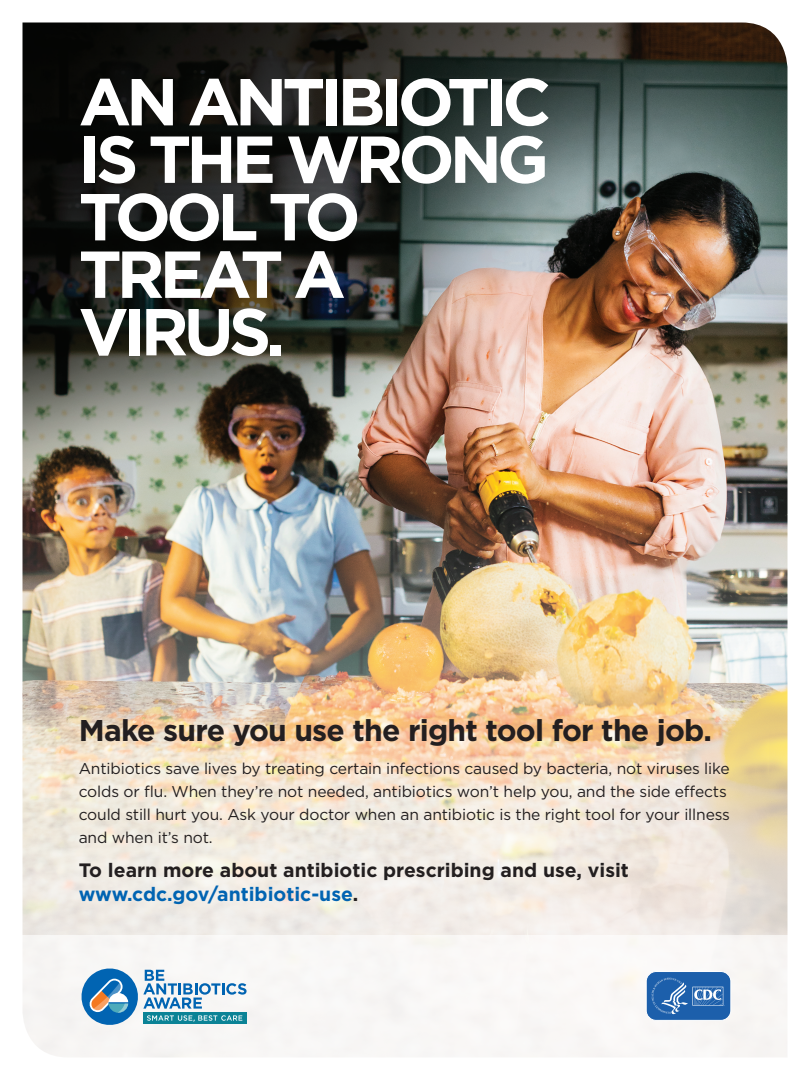
<style>
.page{position:relative;width:810px;height:1080px;background:#fff}
.page>*{position:absolute;margin:0;border:0;box-sizing:border-box;transform-origin:0 0}
.t1{font:700 66.25px/57.5px "Gotham";letter-spacing:-.075em;color:#fff}
.t2{font:700 30px "Gotham";letter-spacing:-.025em;color:#231f20}
.Heading_1{font:700 19.38px/24px "Gotham";color:#231f20}
.t3{font:15.62px/23px "Gotham";letter-spacing:-.01em;color:#231f20}
.s1{color:#0164b2}
</style>
<div class="page">
<img style="left:22px;top:22px;width:766px;height:380px">
<img style="left:22px;top:402px;width:766px;height:533px">
<div style="left:17px;top:935px;width:776px;height:123px;background:#f8f7f5"></div>
<svg style="left:81px;top:968px;width:166px;height:57px"></svg>
<svg style="left:646px;top:972px;width:85px;height:48px;background:#3b75b6"></svg>
<p class="t1" style="left:79px;top:71px;width:474px">AN ANTIBIOTIC<br>IS THE WRONG<br>TOOL TO<br>TREAT A</p>
<p class="t1" style="left:79px;top:301px;width:208px">VIRUS.</p>
<p class="t2" style="left:79px;top:713px;width:635px">Make sure you use the right tool for the job.</p>
<p class="t3" style="left:79px;top:757px;width:653px">Antibiotics save lives by treating certain infections caused by bacteria, not viruses like colds or flu. When they’re not needed, antibiotics won’t help you, and the side effects could still hurt you. Ask your doctor when an antibiotic is the right tool for your illness and when it’s not.</p>
<p class="Heading_1" style="left:79px;top:858px;width:552px">To learn more about antibiotic prescribing and use, visit <span class="s1">www.cdc.gov/antibiotic-use</span>.</p>
</div>
